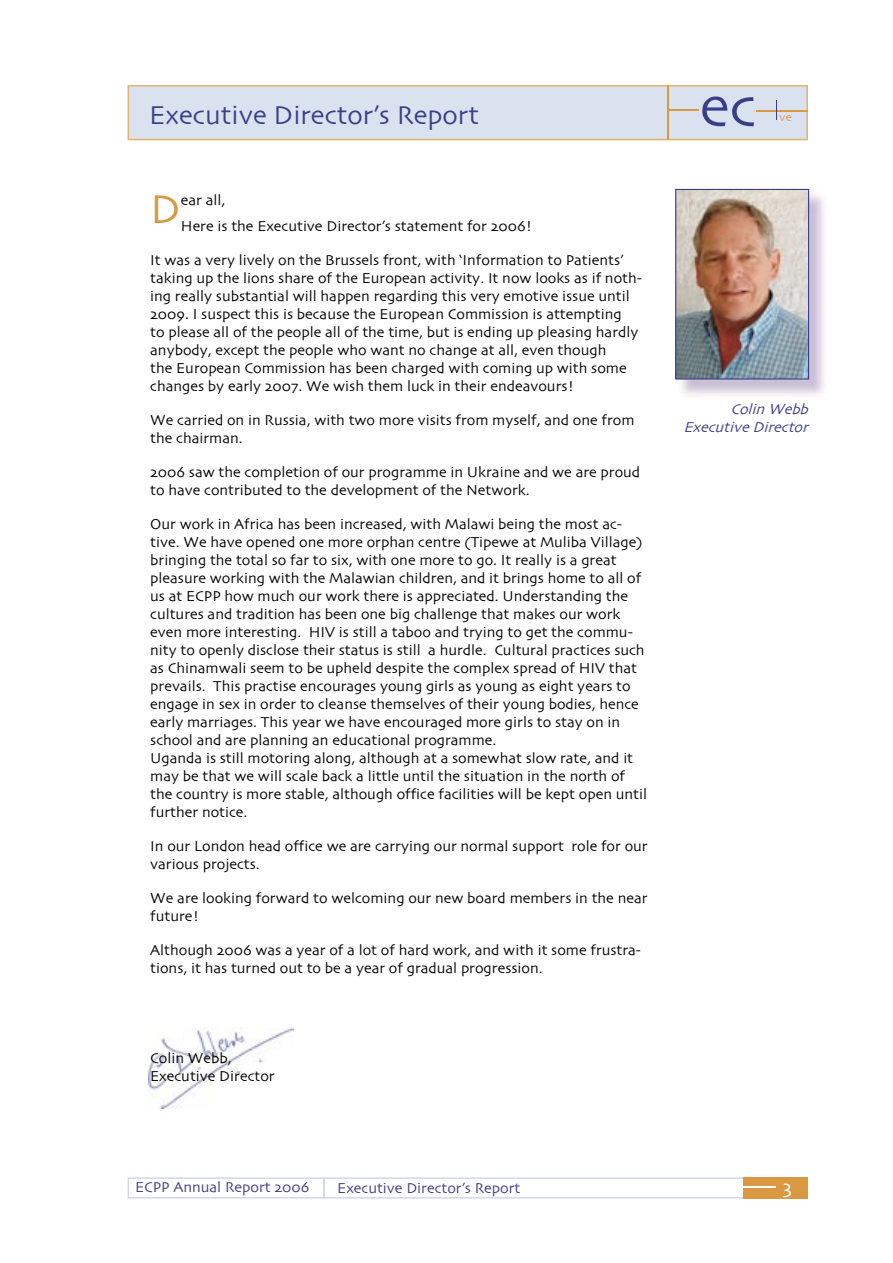
<style>
.page{position:relative;width:893px;height:1263px;background:#fff}
.page>*{position:absolute;margin:0;border:0;box-sizing:border-box;transform-origin:0 0}
.t1{font:58.5px "Skia CC";color:#393e89}
.t2{font:42px "Skia CC";color:#da9842}
.t3{font:27px "Skia CC";color:#3a3f8a}
.t4{font:21px "Skia CC";color:#fff}
.t5{font:15px/18px "Skia CC";color:#000}
.t6{font:15px "Skia CC";color:#393d88}
.t7{font:italic 15px/18px "Skia CC";color:#3a3e8a;text-align:right}
.t8{font:12px "Skia CC";color:#da974c}
</style>
<div class="page">
<div style="left:744px;top:1177px;width:64px;height:22px;background:#da9842"></div>
<svg style="left:128px;top:85px;width:680px;height:55px;background:#dadee7"></svg>
<svg style="left:128px;top:1177px;width:648px;height:21px"></svg>
<img style="left:149px;top:1027px;width:144px;height:81px">
<img style="left:681px;top:190px;width:143px;height:207px">
<img style="left:675px;top:189px;width:134px;height:191px">
<h3 class="t3" style="left:149px;top:100px;width:331px">Executive Director’s Report</h3>
<h1 class="t1" style="left:700px;top:75px;width:58px">ec</h1>
<p class="t8" style="left:779px;top:110px;width:14px">ve</p>
<h2 class="t2" style="left:150px;top:186px;width:32px">D</h2>
<p class="t5" style="left:181px;top:186px;width:353px;line-height:26.5px">ear all,<br>Here is the Executive Director’s statement for 2006!</p>
<p class="t5" style="left:150px;top:251px;width:493px">It was a very lively on the Brussels front, with ‘Information to Patients’ taking up the lions share of the European activity. It now looks as if noth&shy;ing really substantial will happen regarding this very emotive issue until 2009. I suspect this is because the European Commission is attempting<br>to please all of the people all of the time, but is ending up pleasing hardly anybody, except the people who want no change at all, even though<br>the European Commission has been charged with coming up with some changes by early 2007. We wish them luck in their endeavours!</p>
<p class="t5" style="left:150px;top:411px;width:486px">We carried on in Russia, with two more visits from myself, and one from the chairman.</p>
<p class="t5" style="left:150px;top:463px;width:491px">2006 saw the completion of our programme in Ukraine and we are proud to have contributed to the development of the Network.</p>
<p class="t5" style="left:150px;top:515px;width:498px">Our work in Africa has been increased, with Malawi being the most ac&shy;tive. We have opened one more orphan centre (Tipewe at Muliba Village) bringing the total so far to six, with one more to go. It really is a great pleasure working with the Malawian children, and it brings home to all of us at ECPP how much our work there is appreciated. Understanding the cultures and tradition has been one big challenge that makes our work even more interesting. HIV is still a taboo and trying to get the commu&shy;nity to openly disclose their status is still a hurdle. Cultural practices such as Chinamwali seem to be upheld despite the complex spread of HIV that prevails. This practise encourages young girls as young as eight years to engage in sex in order to cleanse themselves of their young bodies, hence early marriages. This year we have encouraged more girls to stay on in school and are planning an educational programme.<br>Uganda is still motoring along, although at a somewhat slow rate, and it may be that we will scale back a little until the situation in the north of the country is more stable, although office facilities will be kept open until further notice.</p>
<p class="t5" style="left:150px;top:837px;width:499px">In our London head office we are carrying our normal support role for our various projects.</p>
<p class="t5" style="left:150px;top:889px;width:499px">We are looking forward to welcoming our new board members in the near future!</p>
<p class="t5" style="left:150px;top:941px;width:492px">Although 2006 was a year of a lot of hard work, and with it some frustra&shy;tions, it has turned out to be a year of gradual progression.</p>
<p class="t5" style="left:150px;top:1049px;width:126px">Colin Webb,<br>Executive Director</p>
<p class="t7" style="left:683px;top:400px;width:130px">Colin Webb<br>ExecutiveDirector</p>
<p class="t6" style="left:135px;top:1179px;width:176px">ECPP Annual Report 2006</p>
<p class="t6" style="left:337px;top:1179px;width:185px">Executive Director’s Report</p>
<h3 class="t4" style="left:783px;top:1176px;width:11px">3</h3>
</div>
